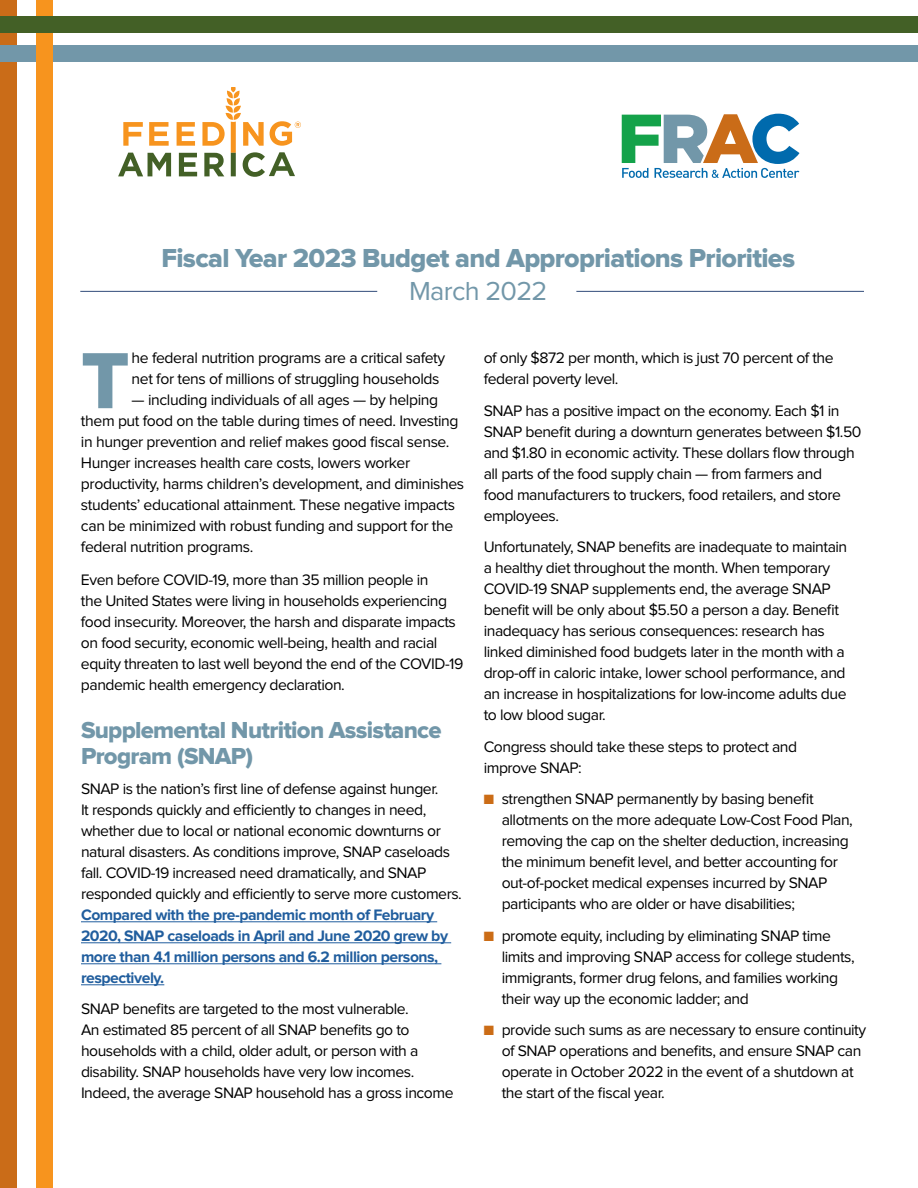
<style>
.page{position:relative;width:918px;height:1188px;background:#fff}
.page>*{position:absolute;margin:0;border:0;box-sizing:border-box;transform-origin:0 0}
.t1{font:82.5px "Proxima Nova Extrabld";color:#7297a9}
.t2{font:27px "Proxima Nova Extrabld";letter-spacing:-.025em;color:#7297a9}
.t3{font:27px "Proxima Nova";letter-spacing:-.025em;color:#7297a9}
.t4{font:24px/25.5px "Proxima Nova Extrabld";letter-spacing:-.03em;color:#7297a9}
.t5{font:15.75px/21px "Proxima Nova";letter-spacing:-.03em;color:#000}
.t6{font:700 15.75px/21px "Proxima Nova";letter-spacing:-.03em;color:#215e9e}
.s1{color:#cb6c16}
</style>
<div class="page">
<hr style="left:81px;top:922px;width:356px;height:1px;background:#215e9e">
<hr style="left:81px;top:943px;width:370px;height:1px;background:#215e9e">
<hr style="left:81px;top:964px;width:360px;height:1px;background:#215e9e">
<hr style="left:81px;top:985px;width:83px;height:1px;background:#215e9e">
<div style="left:0;top:0;width:17px;height:1188px;background:#ca6c18"></div>
<svg style="left:123px;top:122px;width:20px;height:24px"></svg>
<svg style="left:149px;top:122px;width:20px;height:24px"></svg>
<svg style="left:118px;top:153px;width:53px;height:23px"></svg>
<svg style="left:177px;top:87px;width:124px;height:90px"></svg>
<div style="left:0;top:46px;width:918px;height:16px;background:#7297a9"></div>
<div style="left:36px;top:0;width:16px;height:1188px;background:#f7941e"></div>
<div style="left:0;top:17px;width:918px;height:16px;background:#436026"></div>
<svg style="left:622px;top:114px;width:178px;height:64px"></svg>
<hr style="left:80px;top:291px;width:784px;height:1px;background:#314b7a">
<div style="left:377px;top:279px;width:199px;height:28px;background:#fff"></div>
<h2 class="t2" style="left:161px;top:246px;width:635px">Fiscal Year 2023 Budget and Appropriations Priorities</h2>
<h2 class="t3" style="left:409px;top:279px;width:140px">March 2022</h2>
<h1 class="t1" style="left:81px;top:343px;width:50px">T</h1>
<p class="t5" style="left:132px;top:348px;width:315px">he federal nutrition programs are a critical safety net for tens of millions of struggling households</p>
<p class="t5" style="left:81px;top:390px;width:385px;text-indent:51px">— including individuals of all ages — by helping them put food on the table during times of need. Investing in hunger prevention and relief makes good fiscal sense.<br>Hunger increases health care costs, lowers worker productivity, harms children’s development, and diminishes students’ educational attainment. These negative impacts can be minimized with robust funding and support for the federal nutrition programs.</p>
<p class="t5" style="left:81px;top:570px;width:384px">Even before COVID-19, more than 35 million people in<br>the United States were living in households experiencing food insecurity. Moreover, the harsh and disparate impacts on food security, economic well-being, health and racial equity threaten to last well beyond the end of the COVID-19 pandemic health emergency declaration.</p>
<h3 class="t4" style="left:81px;top:718px;width:362px">Supplemental Nutrition Assistance<br>Program (SNAP)</h3>
<p class="t5" style="left:81px;top:779px;width:382px">SNAP is the nation’s first line of defense against hunger.<br>It responds quickly and efficiently to changes in need, whether due to local or national economic downturns or natural disasters. As conditions improve, SNAP caseloads fall. COVID-19 increased need dramatically, and SNAP responded quickly and efficiently to serve more customers.</p>
<p class="t6" style="left:81px;top:905px;width:369px">Compared with the pre-pandemic month of February 2020, SNAP caseloads in April and June 2020 grew by more than 4.1 million persons and 6.2 million persons, respectively.</p>
<p class="t5" style="left:81px;top:999px;width:374px">SNAP benefits are targeted to the most vulnerable.<br>An estimated 85 percent of all SNAP benefits go to households with a child, older adult, or person with a disability. SNAP households have very low incomes.<br>Indeed, the average SNAP household has a gross income</p>
<p class="t5" style="left:484px;top:348px;width:351px">of only $872 per month, which is just 70 percent of the federal poverty level.</p>
<p class="t5" style="left:484px;top:401px;width:379px">SNAP has a positive impact on the economy. Each $1 in SNAP benefit during a downturn generates between $1.50 and $1.80 in economic activity. These dollars flow through all parts of the food supply chain — from farmers and<br>food manufacturers to truckers, food retailers, and store employees.</p>
<p class="t5" style="left:484px;top:537px;width:365px">Unfortunately, SNAP benefits are inadequate to maintain a healthy diet throughout the month. When temporary COVID-19 SNAP supplements end, the average SNAP benefit will be only about $5.50 a person a day. Benefit inadequacy has serious consequences: research has linked diminished food budgets later in the month with a drop-off in caloric intake, lower school performance, and an increase in hospitalizations for low-income adults due to low blood sugar.</p>
<p class="t5" style="left:484px;top:736px;width:315px">Congress should take these steps to protect and improve SNAP:</p>
<p class="t5" style="left:502px;top:789px;width:353px;text-indent:-18px"><span class="s1">■</span> strengthen SNAP permanently by basing benefit allotments on the more adequate Low-Cost Food Plan, removing the cap on the shelter deduction, increasing the minimum benefit level, and better accounting for out-of-pocket medical expenses incurred by SNAP participants who are older or have disabilities;</p>
<p class="t5" style="left:502px;top:926px;width:355px;text-indent:-18px"><span class="s1">■</span> promote equity, including by eliminating SNAP time limits and improving SNAP access for college students, immigrants, former drug felons, and families working their way up the economic ladder; and</p>
<p class="t5" style="left:502px;top:1020px;width:366px;text-indent:-18px"><span class="s1">■</span> provide such sums as are necessary to ensure continuity of SNAP operations and benefits, and ensure SNAP can operate in October 2022 in the event of a shutdown at the start of the fiscal year.</p>
</div>
